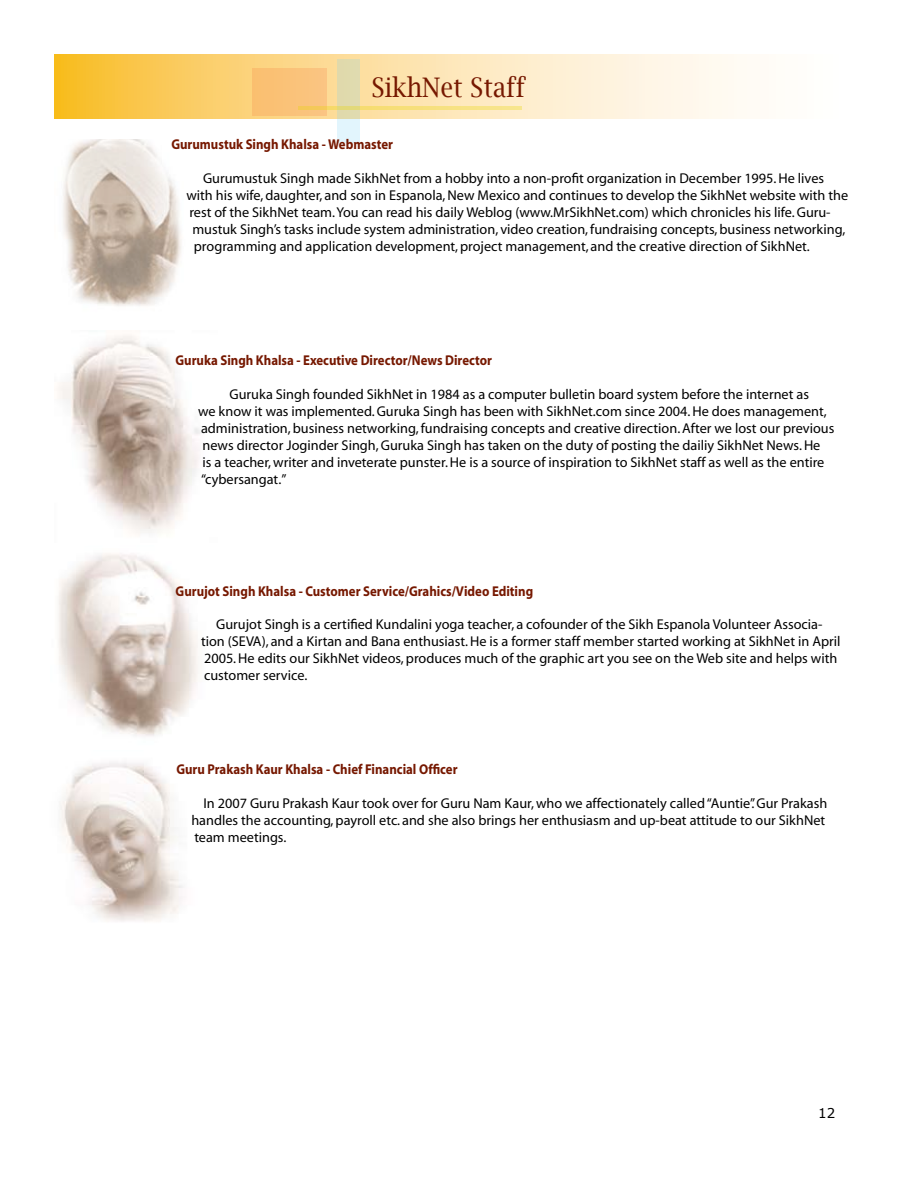
<style>
.page{position:relative;width:918px;height:1188px;background:#fff}
.page>*{position:absolute;margin:0;border:0;box-sizing:border-box;transform-origin:0 0}
.t1{font:27px "Lucida Bright";color:#761800;scale:.9 1}
.t2{font:14.25px/17.1px "Myriad";color:#000}
.t3{font:700 14.25px "Myriad";color:#761800;scale:.9 1}
.t4{font:13.5px "Verdana";color:#000}
</style>
<div class="page">
<svg style="left:54px;top:54px;width:693px;height:64px"></svg>
<img style="left:63px;top:140px;width:118px;height:166px">
<img style="left:58px;top:335px;width:143px;height:199px">
<img style="left:58px;top:553px;width:140px;height:183px">
<img style="left:60px;top:762px;width:124px;height:160px">
<div style="left:252px;top:68px;width:74px;height:48px;background:#fac278"></div>
<svg style="left:338px;top:59px;width:22px;height:84px;fill:#e0dbaf"></svg>
<svg style="left:298px;top:106px;width:224px;height:4px"></svg>
<h1 class="t1" style="left:372px;top:72px;width:173px">SikhNet Staff</h1>
<p class="t3" style="left:171px;top:137px;width:248px">Gurumustuk Singh Khalsa - Webmaster</p>
<p class="t2" style="left:203px;top:170px;width:623px">Gurumustuk Singh made SikhNet from a hobby into a non-profit organization in December 1995. He lives</p>
<p class="t2" style="left:186px;top:187px;width:663px">with his wife, daughter, and son in Espanola, New Mexico and continues to develop the SikhNet website with the</p>
<p class="t2" style="left:189px;top:204px;width:643px">rest of the SikhNet team. You can read his daily Weblog (www.MrSikhNet.com) which chronicles his life. Guru-</p>
<p class="t2" style="left:192px;top:221px;width:654px">mustuk Singh’s tasks include system administration, video creation, fundraising concepts, business networking,</p>
<p class="t2" style="left:194px;top:238px;width:618px">programming and application development, project management, and the creative direction of SikhNet.</p>
<p class="t3" style="left:176px;top:353px;width:353px">Guruka Singh Khalsa - Executive Director/News Director</p>
<p class="t2" style="left:230px;top:386px;width:581px">Guruka Singh founded SikhNet in 1984 as a computer bulletin board system before the internet as</p>
<p class="t2" style="left:198px;top:403px;width:630px">we know it was implemented. Guruka Singh has been with SikhNet.com since 2004. He does management,</p>
<p class="t2" style="left:201px;top:420px;width:635px">administration, business networking, fundraising concepts and creative direction. After we lost our previous</p>
<p class="t2" style="left:202px;top:437px;width:619px">news director Joginder Singh, Guruka Singh has taken on the duty of posting the dailiy SikhNet News. He</p>
<p class="t2" style="left:202px;top:454px;width:623px">is a teacher, writer and inveterate punster. He is a source of inspiration to SikhNet staff as well as the entire</p>
<p class="t2" style="left:201px;top:471px;width:87px">“cybersangat.”</p>
<p class="t3" style="left:176px;top:584px;width:399px">Gurujot Singh Khalsa - Customer Service/Grahics/Video Editing</p>
<p class="t2" style="left:201px;top:616px;width:641px;text-indent:15px">Gurujot Singh is a certified Kundalini yoga teacher, a cofounder of the Sikh Espanola Volunteer Associa&shy;tion (SEVA), and a Kirtan and Bana enthusiast. He is a former staff member started working at SikhNet in April 2005. He edits our SikhNet videos, produces much of the graphic art you see on the Web site and helps with customer service.</p>
<p class="t3" style="left:176px;top:762px;width:314px">Guru Prakash Kaur Khalsa - Chief Financial Officer</p>
<p class="t2" style="left:191px;top:795px;width:638px;text-indent:12px">In 2007 Guru Prakash Kaur took over for Guru Nam Kaur, who we affectionately called “Auntie”. Gur Prakash handles the accounting, payroll etc. and she also brings her enthusiasm and up-beat attitude to our SikhNet team meetings.</p>
<p class="t4" style="left:818px;top:1104px;width:9px">12</p>
</div>
